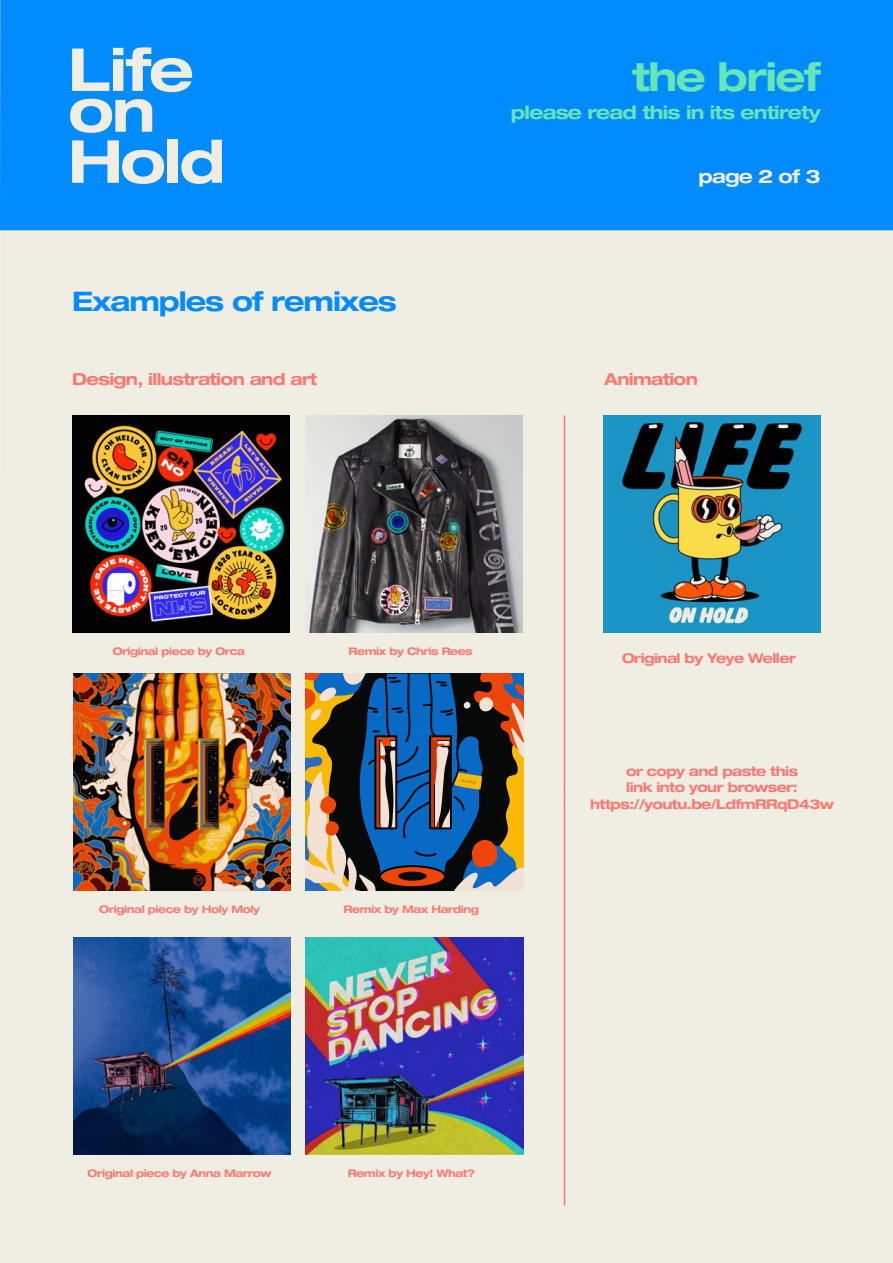
<style>
.page{position:relative;width:893px;height:1263px;background:#f0ede3}
.page>*{position:absolute;margin:0;border:0;box-sizing:border-box;transform-origin:0 0}
.t1{font:700 expanded 59.4px/51.2px "Helvetica Neue LT Std";letter-spacing:-.035em;color:#f0ede3}
.t2{font:700 expanded 39.6px "Helvetica Neue LT Std";letter-spacing:-.04em;color:#66e6b5}
.t3{font:700 expanded 27px "Helvetica Neue LT Std";letter-spacing:-.04em;color:#008cff}
.t4{font:700 expanded 18.6px "Helvetica Neue LT Std";letter-spacing:-.04em;color:#66e6b5}
.t5{font:700 expanded 18.6px "Helvetica Neue LT Std";letter-spacing:-.04em;color:#f0ede3}
.t6{font:700 expanded 16.5px "Helvetica Neue LT Std";letter-spacing:-.04em;color:#ff7870}
.t7{font:700 expanded 13.5px/16.5px "Helvetica Neue LT Std";letter-spacing:-.04em;color:#ff7870;text-align:center}
.t8{font:700 expanded 10.5px "Helvetica Neue LT Std";letter-spacing:-.04em;color:#ff7870}
</style>
<div class="page">
<div style="left:0;top:0;width:893px;height:230px;background:#008cff"></div>
<img style="left:72px;top:415px;width:217px;height:217px">
<img style="left:305px;top:415px;width:217px;height:217px">
<img style="left:603px;top:415px;width:218px;height:217px">
<img style="left:73px;top:673px;width:217px;height:218px">
<svg style="left:306px;top:673px;width:217px;height:218px;background:#4d5860"></svg>
<img style="left:73px;top:937px;width:217px;height:217px">
<img style="left:306px;top:937px;width:217px;height:217px">
<hr style="left:564px;top:415px;width:1px;height:791px;background:#ff7870">
<h1 class="t1" style="left:68px;top:42px;width:127px">Life</h1>
<h1 class="t1" style="left:68px;top:83px;width:159px">on<br>Hold</h1>
<h3 class="t3" style="left:72px;top:284px;width:326px">Examples of remixes</h3>
<h2 class="t2" style="left:632px;top:52px;width:190px">the brief</h2>
<h3 class="t4" style="left:511px;top:101px;width:311px">please read this in its entirety</h3>
<h3 class="t5" style="left:698px;top:165px;width:124px">page 2 of 3</h3>
<h3 class="t6" style="left:72px;top:369px;width:246px">Design, illustration and art</h3>
<h3 class="t6" style="left:604px;top:369px;width:95px">Animation</h3>
<p class="t8" style="left:113px;top:644px;width:134px">Original piece by Orca</p>
<p class="t8" style="left:349px;top:644px;width:126px">Remix by Chris Rees</p>
<p class="t8" style="left:99px;top:902px;width:162px">Original piece by Holy Moly</p>
<p class="t8" style="left:344px;top:902px;width:137px">Remix by Max Harding</p>
<p class="t8" style="left:88px;top:1166px;width:186px">Original piece by Anna Marrow</p>
<p class="t8" style="left:348px;top:1166px;width:129px">Remix by Hey! What?</p>
<p class="t7" style="left:622px;top:650px;width:176px">Original by Yeye Weller</p>
<p class="t7" style="left:590px;top:762px;width:245px">or copy and paste this<br>link into your browser: https://youtu.be/LdfmRRqD43w</p>
</div>
